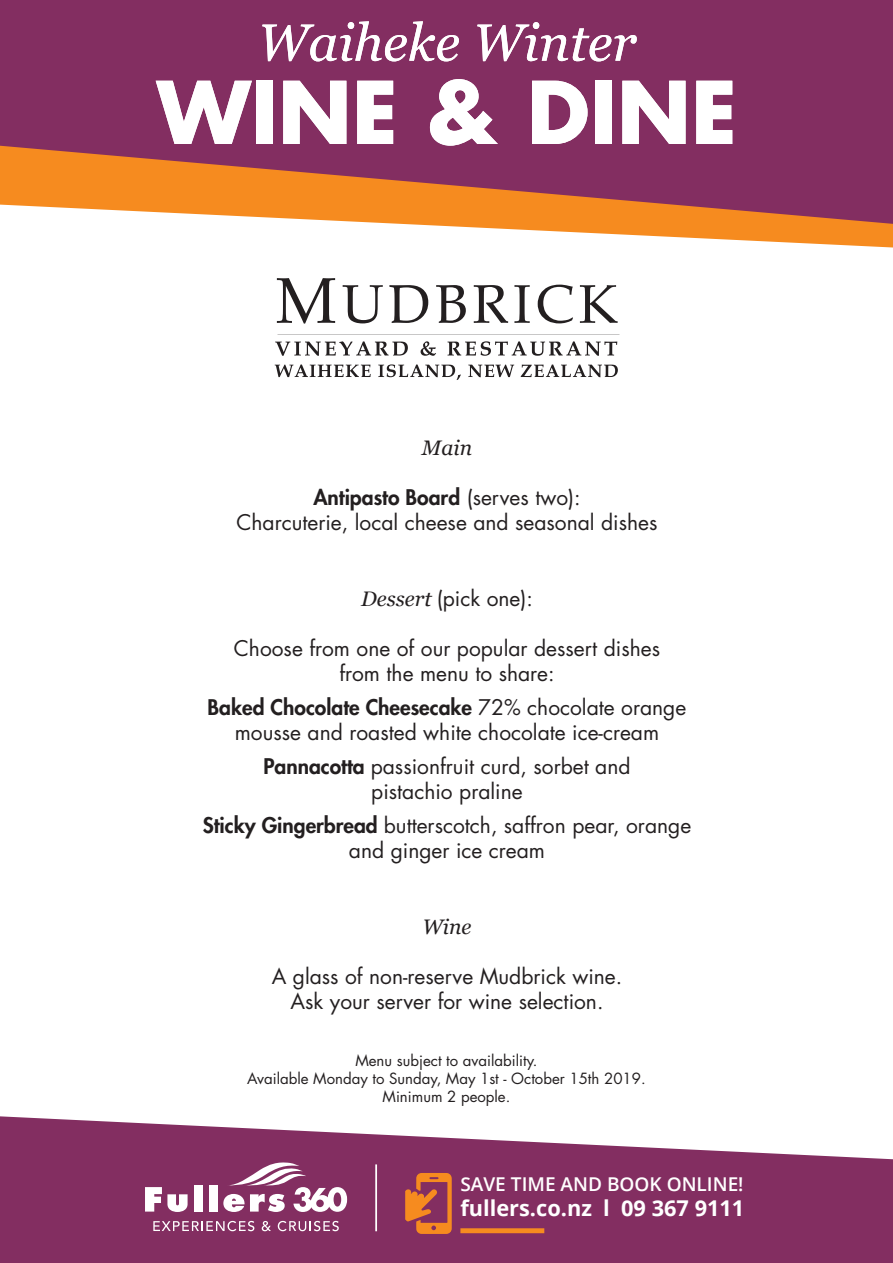
<style>
.page{position:relative;width:893px;height:1263px;background:#fff}
.page>*{position:absolute;margin:0;border:0;box-sizing:border-box;transform-origin:0 0}
.t1{font:700 83.85px "Futura Std";color:#fff}
.t2{font:italic 52.2px "Georgia";color:#fff}
.t3{font:700 21.75px "Open Sans";color:#fff}
.t4{font:21px/25.2px "Futura Std";color:#231f20;text-align:center}
.t5{font:italic 21px "Georgia";color:#231f20}
.t6{font:600 19.05px "Open Sans";color:#fff}
.t7{font:15px "Futura Std";color:#231f20}
.s1{font-weight:800}
.s2{font-family:"Georgia";font-style:italic}
</style>
<div class="page">
<div style="left:0;top:457px;width:893px;height:806px;background:#832e61"></div>
<div style="left:0;top:0;width:893px;height:542px;background:#832e61"></div>
<svg style="left:0;top:146px;width:676px;height:59px"></svg>
<div style="left:0;top:205px;width:893px;height:954px;background:#fff"></div>
<svg style="left:145px;top:1187px;width:43px;height:25px"></svg>
<div style="left:194px;top:1185px;width:8px;height:26px;background:#fff"></div>
<div style="left:209px;top:1185px;width:9px;height:26px;background:#fff"></div>
<svg style="left:153px;top:1221px;width:101px;height:10px"></svg>
<svg style="left:262px;top:1221px;width:9px;height:10px"></svg>
<svg style="left:278px;top:1221px;width:61px;height:10px"></svg>
<svg style="left:223px;top:1162px;width:124px;height:50px"></svg>
<div style="left:460px;top:1228px;width:84px;height:5px;background:#f68b1f"></div>
<svg style="left:405px;top:1173px;width:47px;height:61px"></svg>
<hr style="left:375px;top:1164px;width:2px;height:67px;background:#fff">
<svg style="left:277px;top:278px;width:58px;height:46px;background:#b8b7b7"></svg>
<svg style="left:343px;top:285px;width:40px;height:38px;background:#c8c7c8"></svg>
<svg style="left:389px;top:285px;width:39px;height:38px"></svg>
<svg style="left:436px;top:285px;width:30px;height:38px"></svg>
<svg style="left:474px;top:285px;width:34px;height:38px"></svg>
<svg style="left:514px;top:285px;width:16px;height:38px"></svg>
<svg style="left:538px;top:285px;width:35px;height:38px"></svg>
<svg style="left:580px;top:285px;width:38px;height:38px"></svg>
<svg style="left:275px;top:341px;width:133px;height:15px;background:#bebdbd"></svg>
<svg style="left:421px;top:341px;width:15px;height:15px"></svg>
<svg style="left:448px;top:341px;width:169px;height:15px;background:#bebdbd"></svg>
<svg style="left:275px;top:364px;width:96px;height:13px"></svg>
<svg style="left:378px;top:364px;width:83px;height:16px"></svg>
<svg style="left:468px;top:365px;width:46px;height:12px"></svg>
<svg style="left:521px;top:364px;width:97px;height:13px"></svg>
<p class="t2" style="left:258px;top:10px;width:380px">Waiheke Winter</p>
<p class="t1" style="left:157px;top:57px;width:582px">WINE &amp; DINE</p>
<p class="t5" style="left:422px;top:434px;width:52px">Main</p>
<p class="t4" style="left:236px;top:485px;width:423px"><span class="s1">Antipasto Board</span> (serves two):<br>Charcuterie, local cheese and seasonal dishes</p>
<p class="t4" style="left:361px;top:586px;width:173px"><span class="s2">Dessert</span> (pick one):</p>
<p class="t4" style="left:234px;top:636px;width:428px">Choose from one of our popular dessert dishes from the menu to share:</p>
<p class="t4" style="left:208px;top:695px;width:480px"><span class="s1">Baked Chocolate Cheesecake</span> 72% chocolate orange mousse and roasted white chocolate ice-cream</p>
<p class="t4" style="left:263px;top:754px;width:369px"><span class="s1">Pannacotta</span> passionfruit curd, sorbet and pistachio praline</p>
<p class="t4" style="left:203px;top:813px;width:490px"><span class="s1">Sticky Gingerbread</span> butterscotch, saffron pear, orange and ginger ice cream</p>
<p class="t5" style="left:422px;top:913px;width:51px">Wine</p>
<p class="t4" style="left:272px;top:964px;width:352px">A glass of non-reserve Mudbrick wine.<br>Ask your server for wine selection.</p>
<p class="t7" style="left:355px;top:1051px;width:184px">Menu subject to availability.</p>
<p class="t7" style="left:247px;top:1069px;width:400px">Available Monday to Sunday, May 1st - October 15th 2019.</p>
<p class="t7" style="left:383px;top:1087px;width:129px">Minimum 2 people.</p>
<p class="t6" style="left:460px;top:1171px;width:285px">SAVE TIME AND BOOK ONLINE!</p>
<p class="t3" style="left:460px;top:1192px;width:285px">fullers.co.nz l 09 367 9111</p>
</div>
